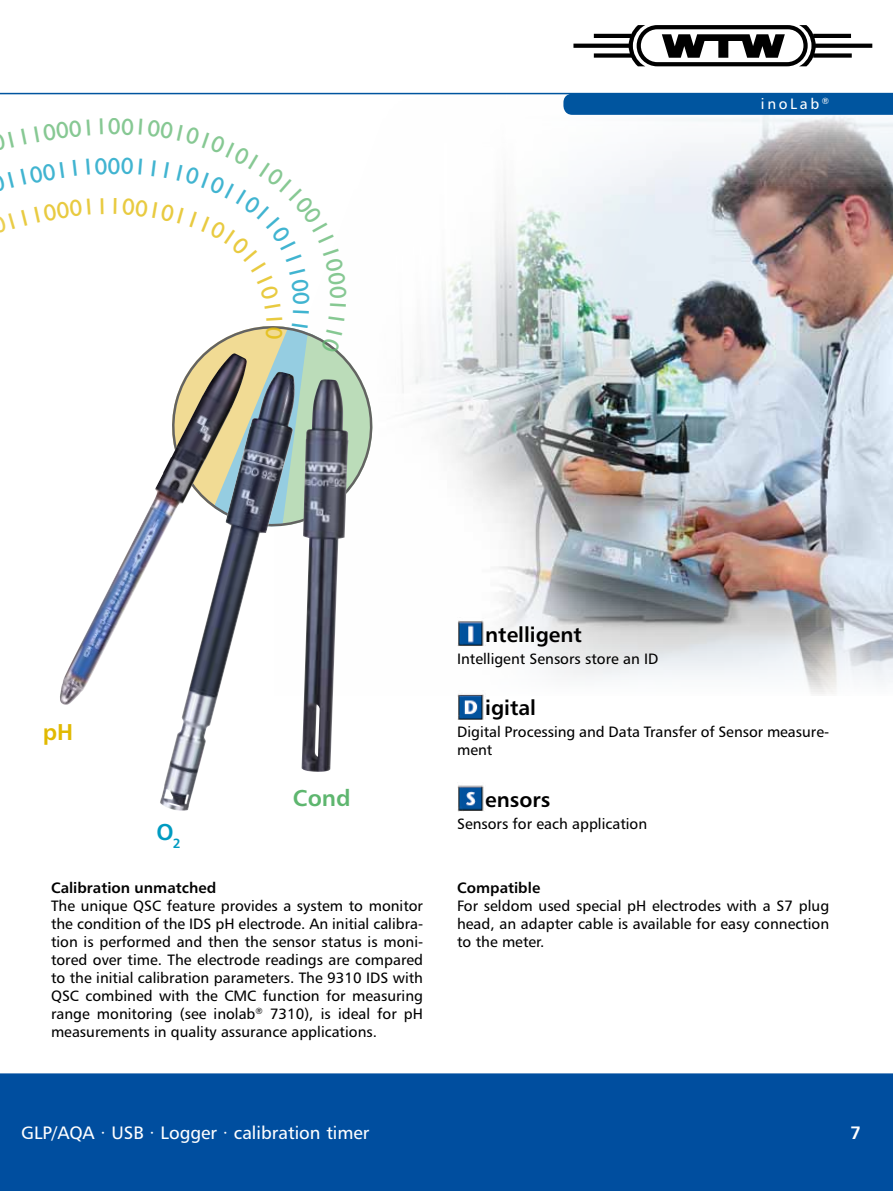
<style>
.page{position:relative;width:893px;height:1191px;background:#fff}
.page>*{position:absolute;margin:0;border:0;box-sizing:border-box;transform-origin:0 0}
.t1{font:22.95px "Humanist 777 BT Bold B";color:#5eb66f}
.t2{font:22.95px "Humanist 777 BT Bold B";color:#e1b900}
.t3{font:22.95px "Humanist 777 BT Bold B";color:#009bc1}
.t4{font:21px "Humanist 777 BT Bold B";color:#000}
.t5{font:18px "Humanist 777 BT Roman B";color:#fff}
.t6{font:18px "Humanist 777 BT Bold B";color:#fff}
.t7{font:15px/18px "Humanist 777 BT Roman B";color:#000;text-align:justify}
.t8{font:15px "Humanist 777 BT Bold B";color:#000}
.t9{font:15px "Humanist 777 BT Roman B";letter-spacing:.175em;color:#fff}
</style>
<div class="page">
<div style="left:0;top:1071px;width:893px;height:120px;background:#004e9f"></div>
<hr style="left:0;top:1070px;width:893px;height:3px;background:#fff">
<img style="left:275px;top:92px;width:618px;height:602px">
<img style="left:60px;top:537px;width:100px;height:168px">
<img style="left:160px;top:537px;width:135px;height:268px">
<img style="left:302px;top:537px;width:47px;height:232px">
<div style="left:563px;top:94px;width:330px;height:21px;background:#00559f"></div>
<svg style="left:573px;top:25px;width:299px;height:41px"></svg>
<hr style="left:0;top:93px;width:893px;height:1px;background:#00559f">
<div style="left:275px;top:769px;width:93px;height:57px;background:#fff"></div>
<img style="left:457px;top:617px;width:28px;height:29px">
<img style="left:457px;top:690px;width:28px;height:29px">
<img style="left:457px;top:785px;width:27px;height:26px">
<svg style="left:135px;top:118px;width:248px;height:419px"></svg>
<p class="t9" style="left:761px;top:94px;width:70px">inoLab <sup>®</sup></p>
<h1 class="t2" style="left:43px;top:718px;width:32px">pH</h1>
<h1 class="t3" style="left:156px;top:817px;width:26px">O<sub>2</sub></h1>
<h1 class="t1" style="left:293px;top:783px;width:59px">Cond</h1>
<p class="t8" style="left:51px;top:878px;width:167px">Calibration unmatched</p>
<p class="t7" style="left:51px;top:896px;width:374px">The unique QSC feature provides a system to monitor the condition of the IDS pH electrode. An initial calibra&shy;tion is performed and then the sensor status is moni&shy;tored over time. The electrode readings are compared to the initial calibration parameters. The 9310 IDS with QSC combined with the CMC function for measuring range monitoring (see inolab<sup>®</sup> 7310), is ideal for pH measurements in quality assurance applications.</p>
<p class="t5" style="left:21px;top:1121px;width:350px">GLP/AQA · USB · Logger · calibration timer</p>
<h2 class="t4" style="left:485px;top:621px;width:98px">ntelligent</h2>
<p class="t7" style="left:457px;top:649px;width:203px">Intelligent Sensors store an ID</p>
<h2 class="t4" style="left:485px;top:694px;width:52px">igital</h2>
<p class="t7" style="left:457px;top:723px;width:374px">Digital Processing and Data Transfer of Sensor measure&shy;ment</p>
<h2 class="t4" style="left:485px;top:786px;width:67px">ensors</h2>
<p class="t7" style="left:457px;top:814px;width:192px">Sensors for each application</p>
<p class="t8" style="left:457px;top:878px;width:85px">Compatible</p>
<p class="t7" style="left:457px;top:896px;width:374px">For seldom used special pH electrodes with a S7 plug head, an adapter cable is available for easy connection to the meter.</p>
<p class="t6" style="left:850px;top:1121px;width:12px">7</p>
</div>
